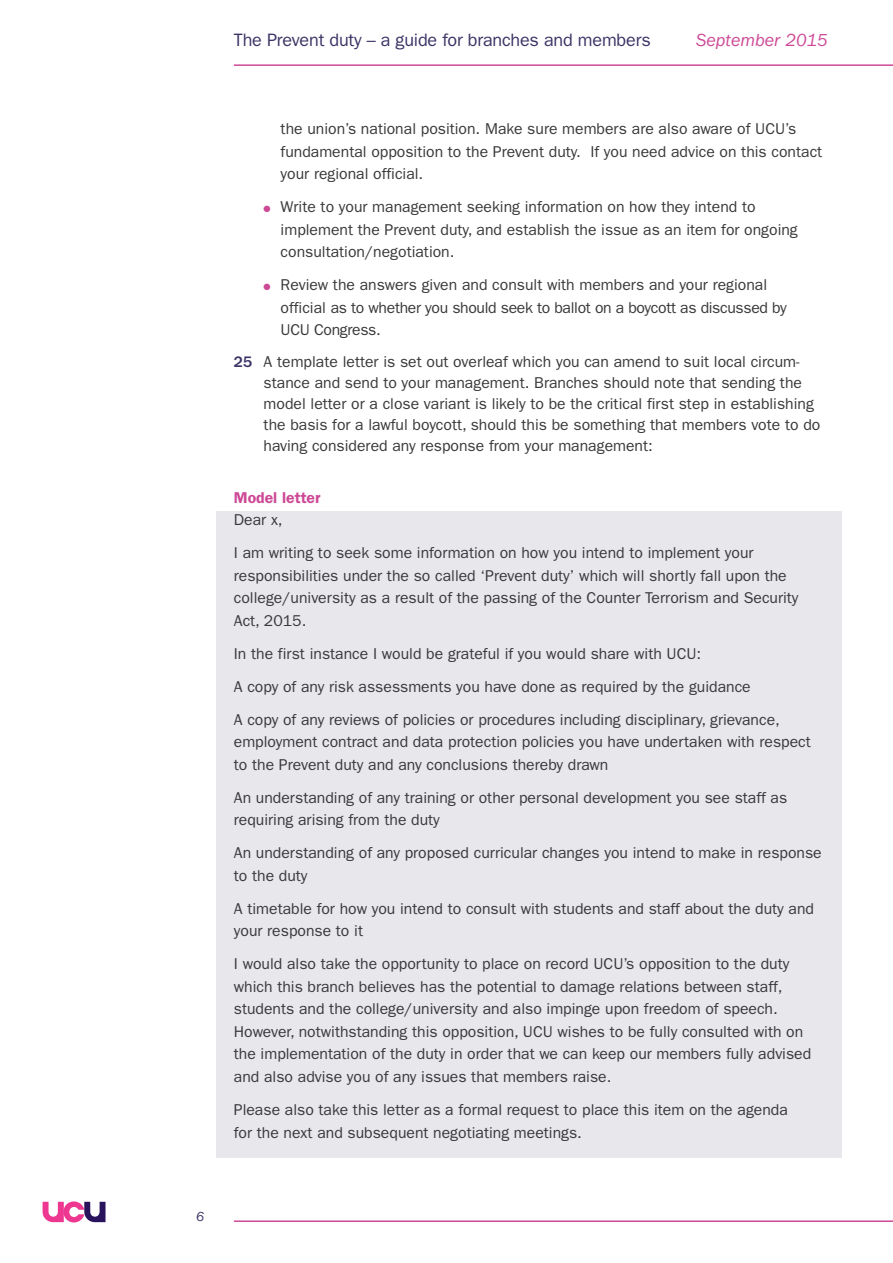
<style>
.page{position:relative;width:893px;height:1263px;background:#fff}
.page>*{position:absolute;margin:0;border:0;box-sizing:border-box;transform-origin:0 0}
.t1{font:18px "Franklin Gothic";letter-spacing:-.01em;color:#3a3465}
.t2{font:italic 18px "Franklin Gothic";color:#cd4996}
.t3{font:15.75px/22.5px "Franklin Gothic";color:#39383a}
.t4{font:600 15.75px "Franklin Gothic";color:#cd4996}
.t5{font:italic 13.5px "Franklin Gothic";color:#3a3465}
.s1{color:#cd4996}
.s2{font-weight:500;color:#3a3465}
</style>
<div class="page">
<div style="left:217px;top:511px;width:625px;height:647px;background:#e7e7ec"></div>
<hr style="left:234px;top:1220px;width:659px;height:2px;background:#cd4996">
<hr style="left:234px;top:64px;width:659px;height:2px;background:#cd4996">
<svg style="left:43px;top:1201px;width:63px;height:21px"></svg>
<p class="t5" style="left:196px;top:1212px;width:9px">6</p>
<p class="t1" style="left:234px;top:34px;width:418px">The Prevent duty – a guide for branches and members</p>
<p class="t2" style="left:696px;top:34px;width:133px">September 2015</p>
<p class="t3" style="left:281px;top:119px;width:543px">the union’s national position. Make sure members are also aware of UCU’s fundamental opposition to the Prevent duty. If you need advice on this contact your regional official.</p>
<p class="t3" style="left:281px;top:197px;width:519px;text-indent:-17px"><span class="s1">●</span> Write to your management seeking information on how they intend to implement the Prevent duty, and establish the issue as an item for ongoing consultation/negotiation.</p>
<p class="t3" style="left:281px;top:275px;width:507px;text-indent:-17px"><span class="s1">●</span> Review the answers given and consult with members and your regional official as to whether you should seek to ballot on a boycott as discussed by<br>UCU Congress.</p>
<p class="t3" style="left:264px;top:352px;width:558px;line-height:21px;text-indent:-30px"><span class="s2">25</span> A template letter is set out overleaf which you can amend to suit local circum&shy;stance and send to your management. Branches should note that sending the model letter or a close variant is likely to be the critical first step in establishing the basis for a lawful boycott, should this be something that members vote to do having considered any response from your management:</p>
<p class="t4" style="left:234px;top:492px;width:88px">Model letter</p>
<p class="t3" style="left:234px;top:505px;width:521px;line-height:33px">Dear x,<br>I am writing to seek some information on how you intend to implement your</p>
<p class="t3" style="left:234px;top:566px;width:566px">responsibilities under the so called ‘Prevent duty’ which will shortly fall upon the college/university as a result of the passing of the Counter Terrorism and Security<br>Act, 2015.</p>
<p class="t3" style="left:234px;top:638px;width:547px;line-height:33px">In the first instance I would be grateful if you would share with UCU:<br>A copy of any risk assessments you have done as required by the guidance<br>A copy of any reviews of policies or procedures including disciplinary, grievance,</p>
<p class="t3" style="left:234px;top:732px;width:578px">employment contract and data protection policies you have undertaken with respect to the Prevent duty and any conclusions thereby drawn</p>
<p class="t3" style="left:234px;top:788px;width:555px">An understanding of any training or other personal development you see staff as requiring arising from the duty</p>
<p class="t3" style="left:234px;top:843px;width:589px">An understanding of any proposed curricular changes you intend to make in response to the duty</p>
<p class="t3" style="left:234px;top:899px;width:582px">A timetable for how you intend to consult with students and staff about the duty and your response to it</p>
<p class="t3" style="left:234px;top:954px;width:579px">I would also take the opportunity to place on record UCU’s opposition to the duty which this branch believes has the potential to damage relations between staff, students and the college/university and also impinge upon freedom of speech.<br>However, notwithstanding this opposition, UCU wishes to be fully consulted with on the implementation of the duty in order that we can keep our members fully advised and also advise you of any issues that members raise.</p>
<p class="t3" style="left:234px;top:1100px;width:556px">Please also take this letter as a formal request to place this item on the agenda for the next and subsequent negotiating meetings.</p>
</div>
